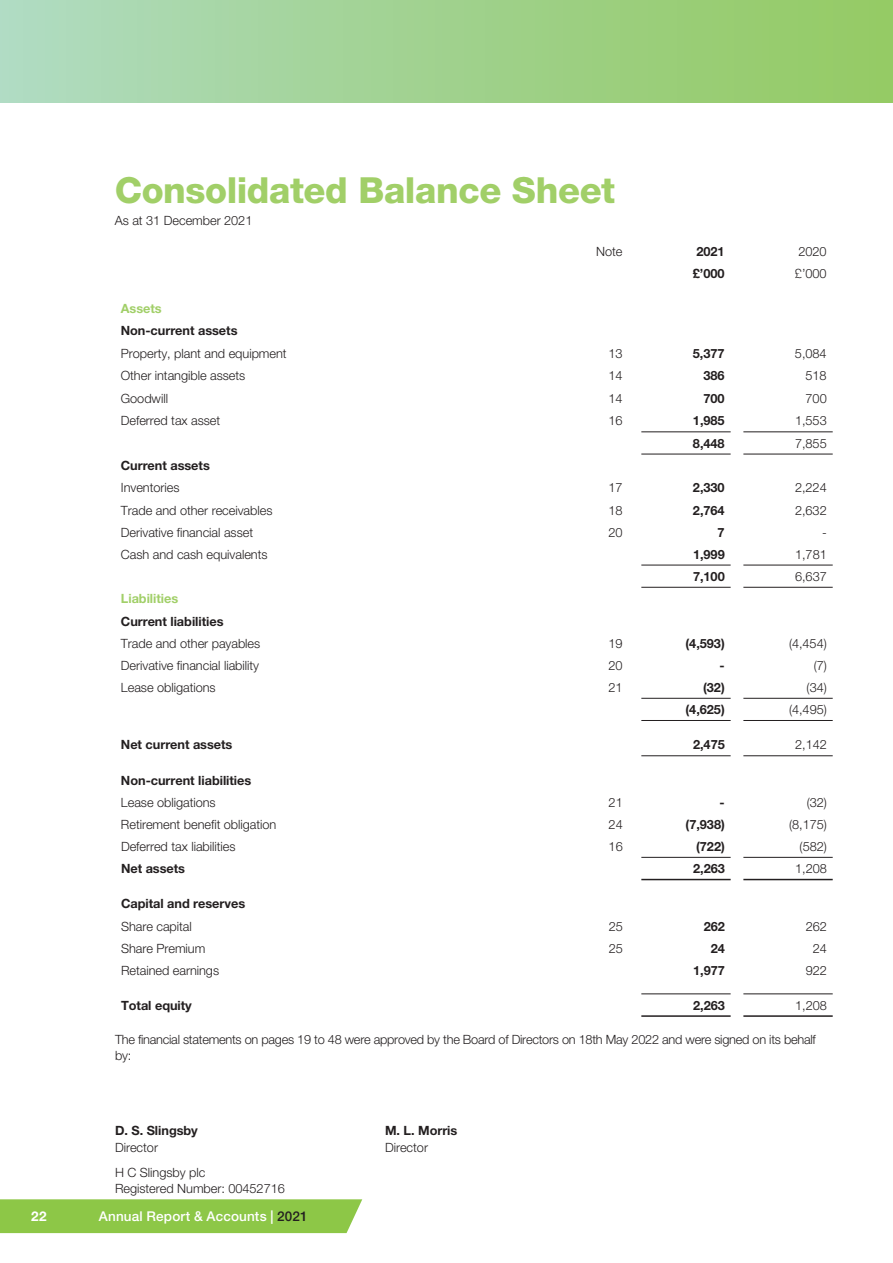
<style>
.page{position:relative;width:893px;height:1263px;background:#fff}
.page>*{position:absolute;margin:0;border:0;box-sizing:border-box;transform-origin:0 0}
.t1{font:800 36px "Helvetica Neue LT";letter-spacing:-.01em;color:#a1cf68}
.t2{font:500 13.5px "Helvetica Neue LT";letter-spacing:.01em;color:#fff}
.t3{font:700 13.5px "Helvetica Neue LT";color:#fff}
.t4{font:300 12.75px/16.5px "Helvetica Neue LT";letter-spacing:-.005em;color:#231f20}
.t5{font:700 12.75px "Helvetica Neue LT";letter-spacing:-.005em;color:#231f20}
.t6{font:700 12.75px "Helvetica Neue LT";letter-spacing:-.005em;color:#a1cf68}
.s1{color:#231f20}
</style>
<div class="page">
<div style="left:0;top:0;width:893px;height:102px;background:linear-gradient(to right,#afdbbf,#93c961)"></div>
<div style="left:0;top:1199px;width:362px;height:34px;background:#8dc747"></div>
<hr style="left:641px;top:431px;width:90px;height:1px;background:#231f20">
<hr style="left:743px;top:431px;width:90px;height:1px;background:#231f20">
<hr style="left:641px;top:454px;width:90px;height:1px;background:#231f20">
<hr style="left:743px;top:454px;width:90px;height:1px;background:#231f20">
<hr style="left:641px;top:565px;width:90px;height:1px;background:#231f20">
<hr style="left:743px;top:565px;width:90px;height:1px;background:#231f20">
<hr style="left:641px;top:587px;width:90px;height:1px;background:#231f20">
<hr style="left:743px;top:587px;width:90px;height:1px;background:#231f20">
<hr style="left:641px;top:698px;width:90px;height:1px;background:#231f20">
<hr style="left:743px;top:698px;width:90px;height:1px;background:#231f20">
<hr style="left:641px;top:720px;width:90px;height:1px;background:#231f20">
<hr style="left:743px;top:720px;width:90px;height:1px;background:#231f20">
<hr style="left:641px;top:879px;width:90px;height:1px;background:#231f20">
<hr style="left:743px;top:879px;width:90px;height:1px;background:#231f20">
<hr style="left:641px;top:1015px;width:90px;height:2px;background:#231f20">
<hr style="left:743px;top:1015px;width:90px;height:2px;background:#231f20">
<hr style="left:641px;top:857px;width:90px;height:1px;background:#231f20">
<hr style="left:743px;top:857px;width:90px;height:1px;background:#231f20">
<hr style="left:641px;top:993px;width:90px;height:1px;background:#231f20">
<hr style="left:743px;top:993px;width:90px;height:1px;background:#231f20">
<hr style="left:641px;top:755px;width:90px;height:1px;background:#231f20">
<hr style="left:743px;top:755px;width:90px;height:1px;background:#231f20">
<h1 class="t1" style="left:115px;top:169px;width:502px">Consolidated Balance Sheet</h1>
<p class="t4" style="left:115px;top:212px;width:139px">As at 31 December 2021</p>
<p class="t4" style="left:596px;top:243px;width:28px">Note</p>
<p class="t5" style="left:696px;top:243px;width:30px">2021</p>
<p class="t4" style="left:798px;top:243px;width:30px">2020</p>
<p class="t5" style="left:693px;top:265px;width:33px">£’000</p>
<p class="t4" style="left:795px;top:265px;width:33px">£’000</p>
<p class="t6" style="left:121px;top:300px;width:42px">Assets</p>
<p class="t5" style="left:121px;top:323px;width:118px">Non-current assets</p>
<p class="t4" style="left:121px;top:345px;width:167px">Property, plant and equipment</p>
<p class="t4" style="left:608px;top:345px;width:16px">13</p>
<p class="t5" style="left:693px;top:345px;width:33px">5,377</p>
<p class="t4" style="left:795px;top:345px;width:33px">5,084</p>
<p class="t4" style="left:121px;top:367px;width:126px">Other intangible assets</p>
<p class="t4" style="left:608px;top:367px;width:16px">14</p>
<p class="t5" style="left:703px;top:368px;width:23px">386</p>
<p class="t4" style="left:805px;top:367px;width:23px">518</p>
<p class="t4" style="left:121px;top:390px;width:49px">Goodwill</p>
<p class="t4" style="left:608px;top:390px;width:16px">14</p>
<p class="t5" style="left:703px;top:390px;width:23px">700</p>
<p class="t4" style="left:805px;top:390px;width:23px">700</p>
<p class="t4" style="left:121px;top:412px;width:101px">Deferred tax asset</p>
<p class="t4" style="left:608px;top:412px;width:16px">16</p>
<p class="t5" style="left:693px;top:413px;width:33px">1,985</p>
<p class="t4" style="left:795px;top:412px;width:33px">1,553</p>
<p class="t5" style="left:693px;top:436px;width:33px">8,448</p>
<p class="t4" style="left:795px;top:435px;width:33px">7,855</p>
<p class="t5" style="left:121px;top:458px;width:91px">Current assets</p>
<p class="t4" style="left:121px;top:479px;width:60px">Inventories</p>
<p class="t4" style="left:608px;top:479px;width:16px">17</p>
<p class="t5" style="left:693px;top:480px;width:33px">2,330</p>
<p class="t4" style="left:795px;top:479px;width:33px">2,224</p>
<p class="t4" style="left:121px;top:502px;width:153px">Trade and other receivables</p>
<p class="t4" style="left:608px;top:502px;width:16px">18</p>
<p class="t5" style="left:693px;top:502px;width:33px">2,764</p>
<p class="t4" style="left:795px;top:502px;width:33px">2,632</p>
<p class="t4" style="left:121px;top:524px;width:134px">Derivative financial asset</p>
<p class="t4" style="left:608px;top:524px;width:16px">20</p>
<p class="t5" style="left:718px;top:524px;width:9px">7</p>
<p class="t4" style="left:822px;top:524px;width:6px">-</p>
<p class="t4" style="left:121px;top:546px;width:148px">Cash and cash equivalents</p>
<p class="t5" style="left:693px;top:547px;width:33px">1,999</p>
<p class="t4" style="left:795px;top:546px;width:33px">1,781</p>
<p class="t5" style="left:693px;top:569px;width:33px">7,100</p>
<p class="t4" style="left:795px;top:568px;width:33px">6,637</p>
<p class="t6" style="left:121px;top:591px;width:59px">Liabilities</p>
<p class="t5" style="left:121px;top:613px;width:104px">Current liabilities</p>
<p class="t4" style="left:121px;top:635px;width:141px">Trade and other payables</p>
<p class="t4" style="left:609px;top:635px;width:16px">19</p>
<p class="t5" style="left:685px;top:635px;width:41px">(4,593)</p>
<p class="t4" style="left:789px;top:635px;width:39px">(4,454)</p>
<p class="t4" style="left:121px;top:657px;width:140px">Derivative financial liability</p>
<p class="t4" style="left:609px;top:657px;width:16px">20</p>
<p class="t5" style="left:720px;top:658px;width:7px">-</p>
<p class="t4" style="left:814px;top:657px;width:15px">(7)</p>
<p class="t4" style="left:121px;top:679px;width:96px">Lease obligations</p>
<p class="t4" style="left:609px;top:679px;width:16px">21</p>
<p class="t5" style="left:703px;top:680px;width:23px">(32)</p>
<p class="t4" style="left:807px;top:679px;width:22px">(34)</p>
<p class="t5" style="left:686px;top:702px;width:41px">(4,625)</p>
<p class="t4" style="left:789px;top:701px;width:39px">(4,495)</p>
<p class="t5" style="left:121px;top:737px;width:113px">Net current assets</p>
<p class="t5" style="left:693px;top:737px;width:33px">2,475</p>
<p class="t4" style="left:795px;top:736px;width:33px">2,142</p>
<p class="t5" style="left:121px;top:772px;width:132px">Non-current liabilities</p>
<p class="t4" style="left:121px;top:794px;width:96px">Lease obligations</p>
<p class="t4" style="left:609px;top:794px;width:16px">21</p>
<p class="t5" style="left:720px;top:794px;width:7px">-</p>
<p class="t4" style="left:807px;top:794px;width:22px">(32)</p>
<p class="t4" style="left:121px;top:816px;width:157px">Retirement benefit obligation</p>
<p class="t4" style="left:609px;top:816px;width:16px">24</p>
<p class="t5" style="left:686px;top:817px;width:41px">(7,938)</p>
<p class="t4" style="left:789px;top:816px;width:39px">(8,175)</p>
<p class="t4" style="left:121px;top:838px;width:116px">Deferred tax liabilities</p>
<p class="t4" style="left:609px;top:838px;width:16px">16</p>
<p class="t5" style="left:696px;top:839px;width:30px">(722)</p>
<p class="t4" style="left:800px;top:838px;width:29px">(582)</p>
<p class="t5" style="left:121px;top:861px;width:66px">Net assets</p>
<p class="t5" style="left:693px;top:861px;width:33px">2,263</p>
<p class="t4" style="left:795px;top:860px;width:33px">1,208</p>
<p class="t5" style="left:121px;top:896px;width:126px">Capital and reserves</p>
<p class="t4" style="left:121px;top:917px;width:72px">Share capital</p>
<p class="t4" style="left:609px;top:917px;width:16px">25</p>
<p class="t5" style="left:704px;top:918px;width:23px">262</p>
<p class="t4" style="left:806px;top:917px;width:23px">262</p>
<p class="t4" style="left:121px;top:940px;width:86px">Share Premium</p>
<p class="t4" style="left:609px;top:940px;width:16px">25</p>
<p class="t5" style="left:711px;top:940px;width:16px">24</p>
<p class="t4" style="left:813px;top:940px;width:16px">24</p>
<p class="t4" style="left:121px;top:962px;width:100px">Retained earnings</p>
<p class="t5" style="left:693px;top:963px;width:33px">1,977</p>
<p class="t4" style="left:806px;top:962px;width:23px">922</p>
<p class="t5" style="left:121px;top:997px;width:72px">Total equity</p>
<p class="t5" style="left:693px;top:997px;width:33px">2,263</p>
<p class="t4" style="left:795px;top:997px;width:33px">1,208</p>
<p class="t4" style="left:115px;top:1030px;width:702px">The financial statements on pages 19 to 48 were approved by the Board of Directors on 18th May 2022 and were signed on its behalf by:</p>
<p class="t5" style="left:115px;top:1122px;width:84px">D. S. Slingsby</p>
<p class="t5" style="left:385px;top:1122px;width:74px">M. L. Morris</p>
<p class="t4" style="left:115px;top:1138px;width:44px">Director</p>
<p class="t4" style="left:385px;top:1138px;width:44px">Director</p>
<p class="t4" style="left:115px;top:1163px;width:171px">H C Slingsby plc<br>Registered Number: 00452716</p>
<p class="t3" style="left:31px;top:1207px;width:17px">22</p>
<p class="t2" style="left:99px;top:1208px;width:210px">Annual Report &amp; Accounts | <span class="s1">2021</span></p>
</div>
